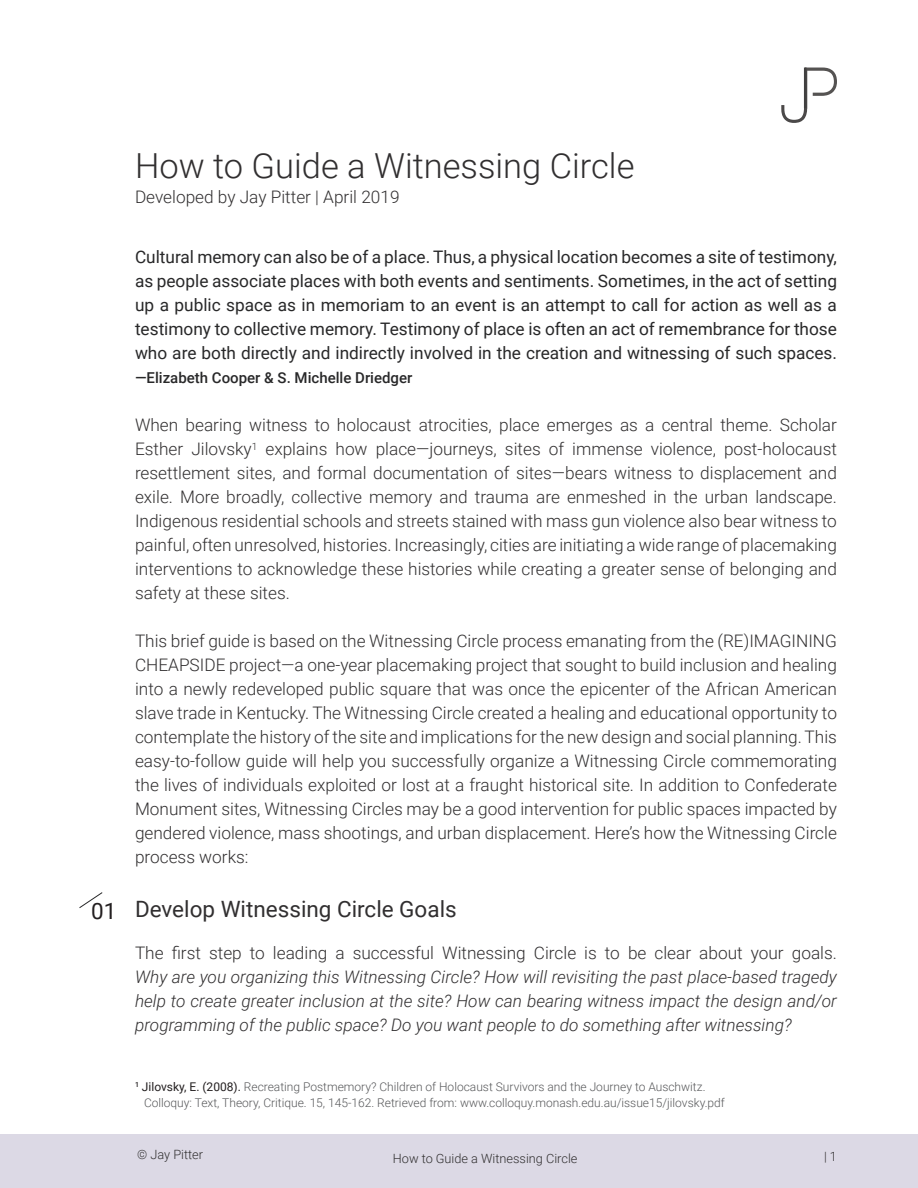
<style>
.page{position:relative;width:918px;height:1188px;background:#fff}
.page>*{position:absolute;margin:0;border:0;box-sizing:border-box;transform-origin:0 0}
.t1{font:300 34.5px "Roboto";color:#312f30}
.t2{font:22.5px "Roboto";color:#312f30}
.t3{font:22.5px "Roboto";color:#231f20}
.t4{font:300 17.25px/24px "Roboto";color:#312f30;text-align:justify}
.t5{font:17.25px/24px "Roboto";color:#282829;text-align:justify}
.t6{font:italic 300 17.25px/24px "Roboto";color:#312f30;text-align:justify}
.t7{font:500 15px "Roboto";color:#282829}
.t8{font:300 12.75px "Roboto";color:#312f30}
.t9{font:300 12px/16.5px "Roboto";color:#57585a}
.s1{font-style:normal}
.s2{font-weight:400;color:#231f20}
</style>
<div class="page">
<div style="left:0;top:1134px;width:918px;height:54px;background:#d9d5e3"></div>
<svg style="left:781px;top:67px;width:56px;height:56px"></svg>
<svg style="left:79px;top:892px;width:24px;height:16px"></svg>
<p class="t3" style="left:91px;top:895px;width:27px">01</p>
<p class="t1" style="left:135px;top:141px;width:501px">How to Guide a Witnessing Circle</p>
<p class="t4" style="left:135px;top:184px;width:266px">Developed by Jay Pitter | April 2019</p>
<p class="t5" style="left:135px;top:244px;width:704px">Cultural memory can also be of a place. Thus, a physical location becomes a site of testimony, as people associate places with both events and sentiments. Sometimes, in the act of setting up a public space as in memoriam to an event is an attempt to call for action as well as a testimony to collective memory. Testimony of place is often an act of remembrance for those who are both directly and indirectly involved in the creation and witnessing of such spaces.</p>
<p class="t7" style="left:135px;top:367px;width:279px">—Elizabeth Cooper &amp; S. Michelle Driedger</p>
<p class="t4" style="left:135px;top:412px;width:704px">When bearing witness to holocaust atrocities, place emerges as a central theme. Scholar Esther Jilovsky<sup>1</sup> explains how place—journeys, sites of immense violence, post-holocaust resettlement sites, and formal documentation of sites—bears witness to displacement and exile. More broadly, collective memory and trauma are enmeshed in the urban landscape.<br>Indigenous residential schools and streets stained with mass gun violence also bear witness to painful, often unresolved, histories. Increasingly, cities are initiating a wide range of placemaking interventions to acknowledge these histories while creating a greater sense of belonging and safety at these sites.</p>
<p class="t4" style="left:135px;top:628px;width:704px">This brief guide is based on the Witnessing Circle process emanating from the (RE)IMAGINING CHEAPSIDE project—a one-year placemaking project that sought to build inclusion and healing into a newly redeveloped public square that was once the epicenter of the African American slave trade in Kentucky. The Witnessing Circle created a healing and educational opportunity to contemplate the history of the site and implications for the new design and social planning. This easy-to-follow guide will help you successfully organize a Witnessing Circle commemorating the lives of individuals exploited or lost at a fraught historical site. In addition to Confederate Monument sites, Witnessing Circles may be a good intervention for public spaces impacted by gendered violence, mass shootings, and urban displacement. Here’s how the Witnessing Circle process works:</p>
<p class="t2" style="left:135px;top:893px;width:323px">Develop Witnessing Circle Goals</p>
<p class="t6" style="left:135px;top:940px;width:704px"><span class="s1">The first step to leading a successful Witnessing Circle is to be clear about your goals.<br></span>Why are you organizing this Witnessing Circle? How will revisiting the past place-based tragedy help to create greater inclusion at the site? How can bearing witness impact the design and/or programming of the public space? Do you want people to do something after witnessing?</p>
<p class="t9" style="left:144px;top:1078px;width:582px;text-indent:-9px"><sup>1</sup> <span class="s2">Jilovsky, E. (2008).</span> Recreating Postmemory? Children of Holocaust Survivors and the Journey to Auschwitz.<br>Colloquy: Text, Theory, Critique. 15, 145-162. Retrieved from: www.colloquy.monash.edu.au/issue15/jilovsky.pdf</p>
<p class="t8" style="left:137px;top:1146px;width:67px">© Jay Pitter</p>
<p class="t8" style="left:393px;top:1149px;width:186px">How to Guide a Witnessing Circle</p>
<p class="t8" style="left:824px;top:1148px;width:14px">| 1</p>
</div>
